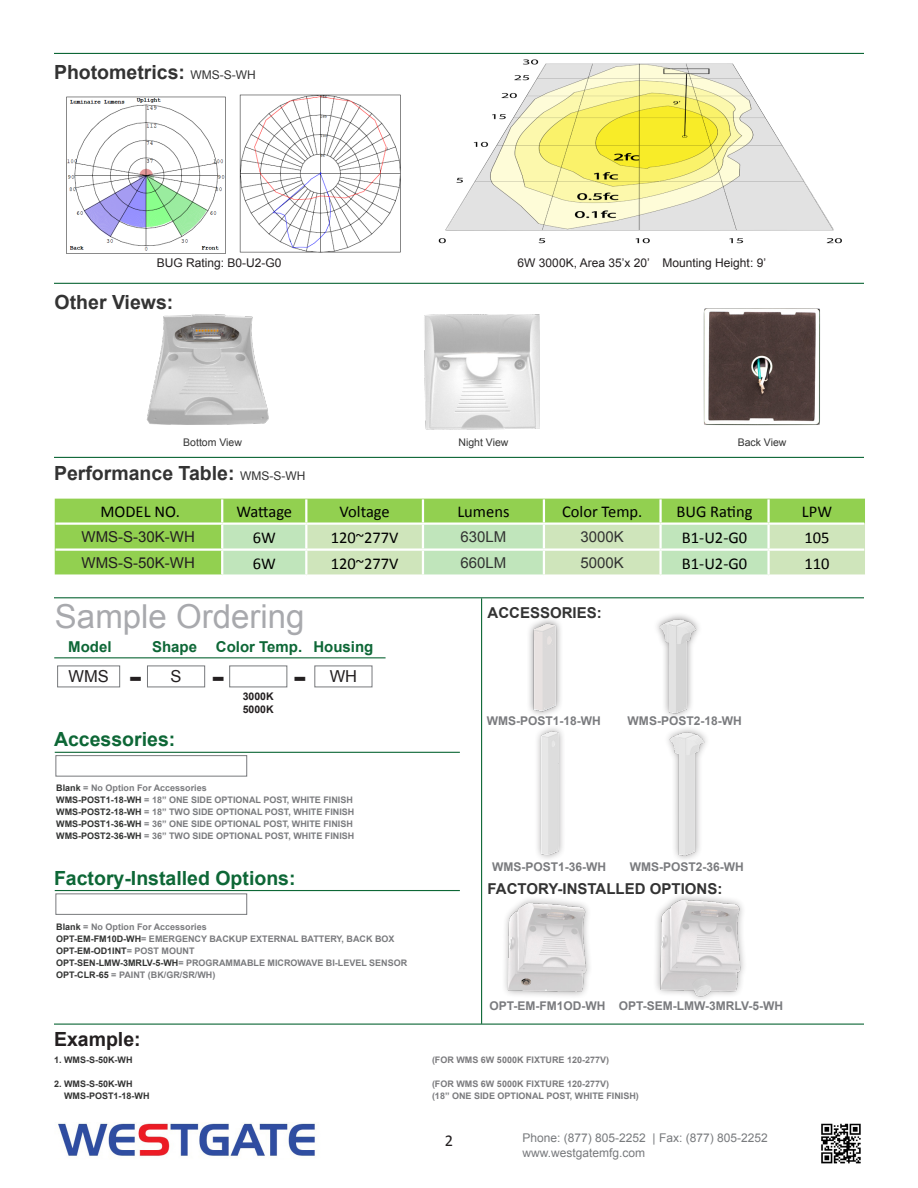
<style>
.page{position:relative;width:918px;height:1188px;background:#fff}
.page>*{position:absolute;margin:0;border:0;box-sizing:border-box;transform-origin:0 0}
.t1{font:33px "Arial";color:#a8a9ad}
.t2{font:700 28.5px "Verdana";color:#231f20}
.t3{font:700 19.5px "Arial";color:#333}
.t4{font:700 19.5px "Arial";color:#0d6736}
.t5{font:700 19.5px "Arial";color:#231f20}
.t6{font:16.5px "Calibri";color:#000}
.t7{font:16.5px "Arial";color:#231f20}
.t8{font:16.5px "Calibri";color:#231f20}
.t9{font:700 15px "Arial";color:#333}
.t10{font:700 15px "Arial";color:#0d6736}
.t11{font:15px "Arial";color:#231f20}
.t12{font:15px "Arial";color:#323332}
.t13{font:700 12px "Arial";color:#7a7b7e}
.t14{font:12px "Arial";color:#787a7d}
.t15{font:12px "Arial";color:#231f20}
.t16{font:10.5px "Arial";color:#333}
.t17{font:700 10.5px "Arial";color:#231f20}
.t18{font:700 9px "Arial";color:#7a7b7e}
.t19{font:700 9px "Arial";color:#7b7b7e}
.t20{font:700 9px "Arial";color:#323332}
.t21{font:700 9px "Arial";color:#333}
.s1{font-weight:400;font-size:12px}
.s2{color:#323332}
.s3{color:#7a7b7e}
</style>
<div class="page">
<hr style="left:54px;top:457px;width:810px;height:1px;background:#0d6736">
<hr style="left:54px;top:53px;width:810px;height:1px;background:#0d6736">
<hr style="left:54px;top:283px;width:810px;height:1px;background:#0d6736">
<div style="left:55px;top:499px;width:810px;height:75px;background:#92d050"></div>
<svg style="left:223px;top:524px;width:642px;height:50px;background:#c7e5bb"></svg>
<hr style="left:221px;top:499px;width:2px;height:23px;background:#fff">
<hr style="left:305px;top:499px;width:2px;height:23px;background:#fff">
<hr style="left:422px;top:499px;width:2px;height:23px;background:#fff">
<hr style="left:543px;top:499px;width:2px;height:23px;background:#fff">
<hr style="left:659px;top:499px;width:3px;height:23px;background:#fff">
<hr style="left:767px;top:499px;width:3px;height:23px;background:#fff">
<hr style="left:221px;top:525px;width:2px;height:23px;background:#fff">
<hr style="left:305px;top:525px;width:2px;height:23px;background:#fff">
<hr style="left:422px;top:525px;width:2px;height:23px;background:#fff">
<hr style="left:543px;top:525px;width:2px;height:23px;background:#fff">
<hr style="left:659px;top:525px;width:3px;height:23px;background:#fff">
<hr style="left:767px;top:525px;width:3px;height:23px;background:#fff">
<hr style="left:221px;top:551px;width:2px;height:23px;background:#fff">
<hr style="left:305px;top:551px;width:2px;height:23px;background:#fff">
<hr style="left:422px;top:551px;width:2px;height:23px;background:#fff">
<hr style="left:543px;top:551px;width:2px;height:23px;background:#fff">
<hr style="left:659px;top:551px;width:3px;height:23px;background:#fff">
<hr style="left:767px;top:551px;width:3px;height:23px;background:#fff">
<hr style="left:56px;top:522px;width:166px;height:3px;background:#fff">
<hr style="left:222px;top:522px;width:84px;height:3px;background:#fff">
<hr style="left:306px;top:522px;width:117px;height:3px;background:#fff">
<hr style="left:423px;top:522px;width:121px;height:3px;background:#fff">
<hr style="left:544px;top:522px;width:117px;height:3px;background:#fff">
<hr style="left:661px;top:522px;width:108px;height:3px;background:#fff">
<hr style="left:769px;top:522px;width:95px;height:3px;background:#fff">
<hr style="left:56px;top:548px;width:166px;height:3px;background:#fff">
<hr style="left:222px;top:548px;width:84px;height:3px;background:#fff">
<hr style="left:306px;top:548px;width:117px;height:3px;background:#fff">
<hr style="left:423px;top:548px;width:121px;height:3px;background:#fff">
<hr style="left:544px;top:548px;width:117px;height:3px;background:#fff">
<hr style="left:661px;top:548px;width:108px;height:3px;background:#fff">
<hr style="left:769px;top:548px;width:95px;height:3px;background:#fff">
<hr style="left:54px;top:597px;width:810px;height:1px;background:#0d6736">
<hr style="left:54px;top:1024px;width:810px;height:1px;background:#0d6736">
<img style="left:66px;top:96px;width:160px;height:158px">
<img style="left:239px;top:94px;width:162px;height:159px">
<img style="left:438px;top:59px;width:404px;height:185px">
<img style="left:58px;top:1123px;width:257px;height:34px">
<img style="left:821px;top:1123px;width:40px;height:41px">
<hr style="left:481px;top:598px;width:1px;height:426px;background:#0d6736">
<div style="left:57px;top:666px;width:63px;height:21px;border:1px solid #787a7d"></div>
<div style="left:147px;top:666px;width:58px;height:21px;border:1px solid #787a7d"></div>
<div style="left:229px;top:666px;width:58px;height:21px;background:#fff;border:1px solid #787a7d"></div>
<hr style="left:54px;top:657px;width:332px;height:1px;background:#0d6736">
<img style="left:424px;top:314px;width:116px;height:116px">
<hr style="left:55px;top:890px;width:405px;height:1px;background:#0d6736">
<div style="left:56px;top:893px;width:191px;height:22px;background:#fff;border:1px solid #787a7d"></div>
<hr style="left:55px;top:752px;width:405px;height:1px;background:#0d6736">
<div style="left:56px;top:755px;width:191px;height:22px;background:#fff;border:1px solid #787a7d"></div>
<div style="left:526px;top:616px;width:37px;height:102px;background:#231f20;opacity:.52"></div>
<img style="left:531px;top:621px;width:28px;height:92px">
<div style="left:501px;top:896px;width:92px;height:103px;background:#231f20;opacity:.41"></div>
<img style="left:501px;top:901px;width:92px;height:96px">
<img style="left:146px;top:314px;width:123px;height:111px">
<img style="left:656px;top:896px;width:88px;height:104px">
<div style="left:314px;top:666px;width:58px;height:21px;border:1px solid #787a7d"></div>
<img style="left:668px;top:730px;width:38px;height:128px">
<img style="left:658px;top:618px;width:41px;height:98px">
<div style="left:534px;top:724px;width:32px;height:138px;background:#231f20;opacity:.44"></div>
<img style="left:539px;top:729px;width:22px;height:126px">
<img style="left:703px;top:308px;width:118px;height:118px">
<p class="t3" style="left:54px;top:60px;width:203px">Photometrics: <span class="s1">WMS-S-WH</span></p>
<p class="t15" style="left:157px;top:255px;width:126px">BUG Rating: B0-U2-G0</p>
<p class="t15" style="left:518px;top:255px;width:250px">6W 3000K, Area 35’x 20’ Mounting Height: 9’</p>
<p class="t3" style="left:55px;top:289px;width:120px">Other Views:</p>
<p class="t16" style="left:183px;top:436px;width:60px">Bottom View</p>
<p class="t16" style="left:458px;top:436px;width:51px">Night View</p>
<p class="t3" style="left:54px;top:460px;width:253px">Performance Table: <span class="s1">WMS-S-WH</span></p>
<p class="t16" style="left:738px;top:436px;width:50px">Back View</p>
<p class="t6" style="left:100px;top:501px;width:81px">MODEL NO.</p>
<p class="t6" style="left:236px;top:501px;width:57px">Wattage</p>
<p class="t6" style="left:340px;top:501px;width:52px">Voltage</p>
<p class="t6" style="left:457px;top:501px;width:54px">Lumens</p>
<p class="t6" style="left:562px;top:501px;width:82px">Color Temp.</p>
<p class="t6" style="left:677px;top:501px;width:78px">BUG Rating</p>
<p class="t6" style="left:802px;top:501px;width:32px">LPW</p>
<p class="t11" style="left:82px;top:527px;width:115px">WMS-S-30K-WH</p>
<p class="t6" style="left:253px;top:527px;width:25px">6W</p>
<p class="t6" style="left:331px;top:527px;width:69px">120~277V</p>
<p class="t12" style="left:461px;top:527px;width:47px">630LM</p>
<p class="t12" style="left:581px;top:527px;width:45px">3000K</p>
<p class="t6" style="left:682px;top:527px;width:67px">B1-U2-G0</p>
<p class="t6" style="left:804px;top:527px;width:27px">105</p>
<p class="t11" style="left:82px;top:553px;width:115px">WMS-S-50K-WH</p>
<p class="t6" style="left:253px;top:553px;width:25px">6W</p>
<p class="t6" style="left:331px;top:553px;width:69px">120~277V</p>
<p class="t12" style="left:461px;top:553px;width:47px">660LM</p>
<p class="t12" style="left:581px;top:553px;width:45px">5000K</p>
<p class="t6" style="left:682px;top:553px;width:67px">B1-U2-G0</p>
<p class="t6" style="left:804px;top:553px;width:27px">110</p>
<p class="t1" style="left:55px;top:595px;width:251px">Sample Ordering</p>
<p class="t7" style="left:68px;top:666px;width:42px">WMS</p>
<p class="t7" style="left:171px;top:666px;width:13px">S</p>
<p class="t10" style="left:68px;top:636px;width:45px">Model</p>
<p class="t10" style="left:152px;top:636px;width:47px">Shape</p>
<p class="t10" style="left:216px;top:636px;width:88px">Color Temp.</p>
<p class="t2" style="left:129px;top:659px;width:15px">-</p>
<p class="t2" style="left:212px;top:659px;width:15px">-</p>
<p class="t17" style="left:243px;top:689px;width:32px">3000K</p>
<p class="t17" style="left:243px;top:702px;width:32px">5000K</p>
<p class="t10" style="left:313px;top:636px;width:61px">Housing</p>
<p class="t2" style="left:293px;top:659px;width:15px">-</p>
<p class="t7" style="left:330px;top:666px;width:29px">WH</p>
<p class="t4" style="left:54px;top:727px;width:123px">Accessories:</p>
<p class="t18" style="left:56px;top:782px;width:152px"><span class="s2">Blank</span> = No Option For Accessories</p>
<p class="t18" style="left:56px;top:794px;width:298px"><span class="s2">WMS-POST1-18-WH</span> = 18” ONE SIDE OPTIONAL POST, WHITE FINISH</p>
<p class="t18" style="left:56px;top:806px;width:300px"><span class="s2">WMS-POST2-18-WH</span> = 18” TWO SIDE OPTIONAL POST, WHITE FINISH</p>
<p class="t18" style="left:56px;top:818px;width:298px"><span class="s2">WMS-POST1-36-WH</span> = 36” ONE SIDE OPTIONAL POST, WHITE FINISH</p>
<p class="t18" style="left:56px;top:830px;width:300px"><span class="s2">WMS-POST2-36-WH</span> = 36” TWO SIDE OPTIONAL POST, WHITE FINISH</p>
<p class="t4" style="left:54px;top:865px;width:243px">Factory-Installed Options:</p>
<p class="t18" style="left:56px;top:920px;width:152px"><span class="s2">Blank</span> = No Option For Accessories</p>
<p class="t18" style="left:56px;top:932px;width:340px"><span class="s2">OPT-EM-FM10D-WH</span>= EMERGENCY BACKUP EXTERNAL BATTERY, BACK BOX</p>
<p class="t20" style="left:56px;top:944px;width:140px">OPT-EM-OD1INT<span class="s3">= POST MOUNT</span></p>
<p class="t18" style="left:56px;top:956px;width:353px"><span class="s2">OPT-SEN-LMW-3MRLV-5-WH</span>= PROGRAMMABLE MICROWAVE BI-LEVEL SENSOR</p>
<p class="t18" style="left:56px;top:968px;width:161px"><span class="s2">OPT-CLR-65</span> = PAINT (BK/GR/SR/WH)</p>
<p class="t9" style="left:488px;top:603px;width:116px">ACCESSORIES:</p>
<p class="t13" style="left:487px;top:712px;width:116px">WMS-POST1-18-WH</p>
<p class="t13" style="left:628px;top:712px;width:116px">WMS-POST2-18-WH</p>
<p class="t13" style="left:492px;top:859px;width:116px">WMS-POST1-36-WH</p>
<p class="t13" style="left:630px;top:859px;width:116px">WMS-POST2-36-WH</p>
<p class="t9" style="left:488px;top:879px;width:236px">FACTORY-INSTALLED OPTIONS:</p>
<p class="t13" style="left:489px;top:998px;width:118px">OPT-EM-FM1OD-WH</p>
<p class="t13" style="left:619px;top:998px;width:166px">OPT-SEM-LMW-3MRLV-5-WH</p>
<p class="t5" style="left:54px;top:1026px;width:88px">Example:</p>
<p class="t21" style="left:54px;top:1054px;width:80px">1. WMS-S-50K-WH</p>
<p class="t19" style="left:432px;top:1054px;width:179px">(FOR WMS 6W 5000K FIXTURE 120-277V)</p>
<p class="t21" style="left:54px;top:1078px;width:80px">2. WMS-S-50K-WH</p>
<p class="t19" style="left:432px;top:1078px;width:179px">(FOR WMS 6W 5000K FIXTURE 120-277V)</p>
<p class="t20" style="left:64px;top:1090px;width:87px">WMS-POST1-18-WH</p>
<p class="t18" style="left:432px;top:1090px;width:208px">(18” ONE SIDE OPTIONAL POST, WHITE FINISH)</p>
<p class="t8" style="left:445px;top:1130px;width:10px">2</p>
<p class="t14" style="left:522px;top:1130px;width:247px">Phone: (877) 805-2252 | Fax: (877) 805-2252</p>
<p class="t14" style="left:522px;top:1145px;width:124px">www.westgatemfg.com</p>
</div>
